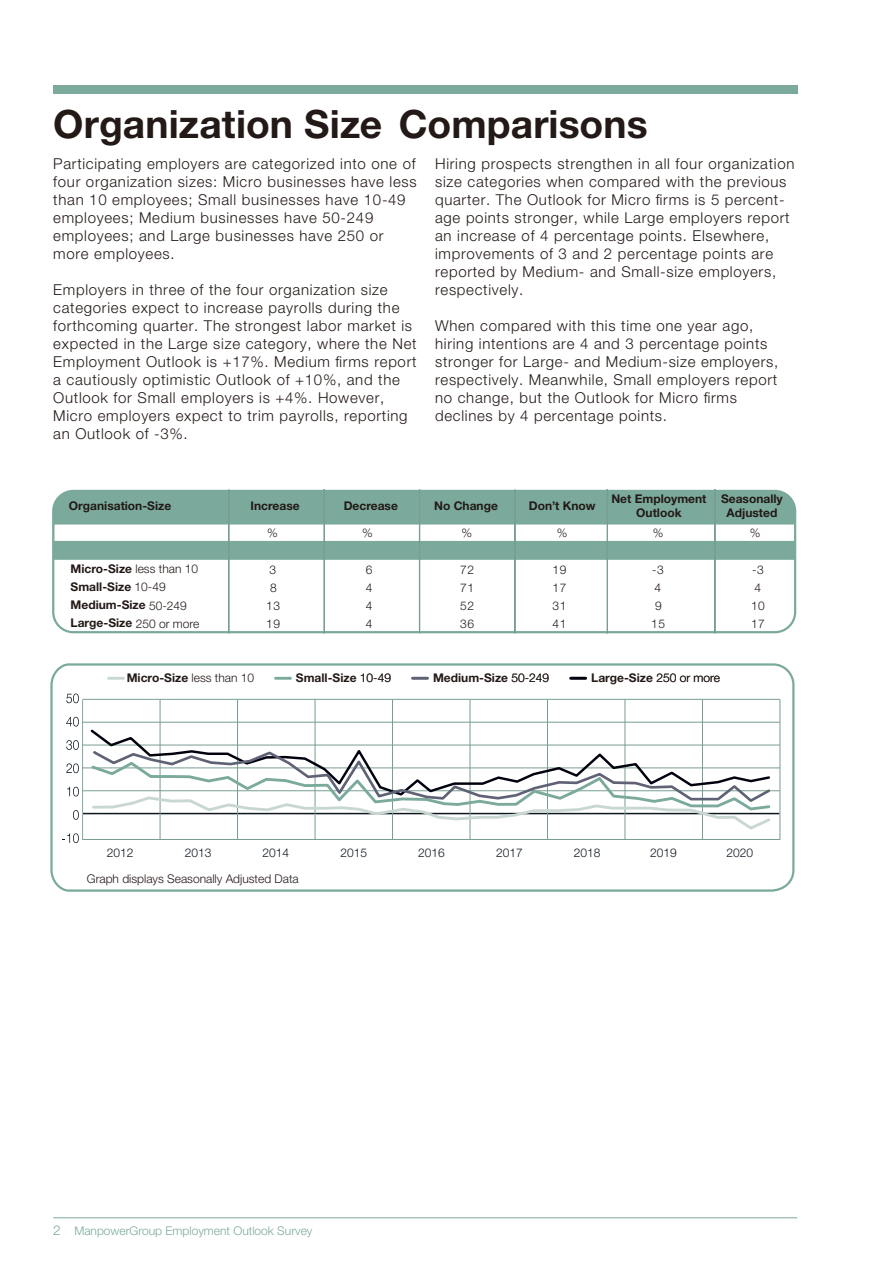
<style>
.page{position:relative;width:893px;height:1263px;background:#fff}
.page>*{position:absolute;margin:0;border:0;box-sizing:border-box;transform-origin:0 0}
.t1{font:700 39px "Helvetica Neue LT Std";color:#231916}
.t2{font:300 15px/18px "Helvetica Neue LT Pro";letter-spacing:.045em;color:#231916}
.t3{font:700 12px/14.4px "Helvetica Neue LT Std";color:#231916;text-align:center}
.t4{font:300 12px "Helvetica Neue LT Std";color:#231916}
.t5{font:300 12px "Helvetica Neue LT Pro";letter-spacing:.045em;color:#231916}
.t6{font:300 12px "Helvetica Neue LT Std";color:#7baa9d}
.t7{font:300 12px "Helvetica Neue LT Std";color:#0d1720}
.s1{font-weight:300}
.s2{font-size:13.5px}
</style>
<div class="page">
<hr style="left:53px;top:1217px;width:744px;height:1px;background:#7baa9d">
<div style="left:53px;top:85px;width:744px;height:8px;background:#7baa9d"></div>
<svg style="left:52px;top:490px;width:744px;height:143px"></svg>
<div style="left:419px;top:490px;width:1px;height:143px;border:1px solid #789d92"></div>
<div style="left:515px;top:490px;width:1px;height:143px;border:1px solid #789d92"></div>
<div style="left:228px;top:490px;width:1px;height:143px;border:1px solid #789d92"></div>
<div style="left:324px;top:489px;width:1px;height:144px;border:1px solid #789d92"></div>
<div style="left:607px;top:489px;width:1px;height:144px;border:1px solid #789d92"></div>
<div style="left:715px;top:489px;width:1px;height:144px;border:1px solid #789d92"></div>
<svg style="left:50px;top:663px;width:744px;height:229px"></svg>
<svg style="left:89px;top:728px;width:683px;height:69px"></svg>
<svg style="left:90px;top:750px;width:683px;height:81px"></svg>
<h1 class="t1" style="left:53px;top:100px;width:596px">Organization Size Comparisons</h1>
<p class="t2" style="left:53px;top:155px;width:365px">Participating employers are categorized into one of four organization sizes: Micro businesses have less than 10 employees; Small businesses have 10-49 employees; Medium businesses have 50-249 employees; and Large businesses have 250 or more employees.</p>
<p class="t2" style="left:53px;top:281px;width:365px">Employers in three of the four organization size categories expect to increase payrolls during the forthcoming quarter. The strongest labor market is expected in the Large size category, where the Net Employment Outlook is +17%. Medium firms report a cautiously optimistic Outlook of +10%, and the Outlook for Small employers is +4%. However, Micro employers expect to trim payrolls, reporting an Outlook of -3%.</p>
<p class="t2" style="left:435px;top:155px;width:361px">Hiring prospects strengthen in all four organization size categories when compared with the previous quarter. The Outlook for Micro firms is 5 percent&shy;age points stronger, while Large employers report an increase of 4 percentage points. Elsewhere, improvements of 3 and 2 percentage points are reported by Medium- and Small-size employers, respectively.</p>
<p class="t2" style="left:435px;top:317px;width:345px">When compared with this time one year ago, hiring intentions are 4 and 3 percentage points stronger for Large- and Medium-size employers, respectively. Meanwhile, Small employers report no change, but the Outlook for Micro firms declines by 4 percentage points.</p>
<p class="t3" style="left:69px;top:498px;width:104px">Organisation-Size</p>
<p class="t3" style="left:251px;top:498px;width:51px">Increase</p>
<p class="t3" style="left:344px;top:498px;width:56px">Decrease</p>
<p class="t3" style="left:434px;top:498px;width:65px">No Change</p>
<p class="t3" style="left:529px;top:498px;width:68px">Don’t Know</p>
<p class="t3" style="left:611px;top:491px;width:97px">Net Employment<br>Outlook</p>
<p class="t3" style="left:721px;top:491px;width:63px">Seasonally<br>Adjusted</p>
<p class="t4" style="left:267px;top:525px;width:12px">%</p>
<p class="t4" style="left:362px;top:525px;width:12px">%</p>
<p class="t4" style="left:462px;top:525px;width:12px">%</p>
<p class="t4" style="left:557px;top:525px;width:12px">%</p>
<p class="t4" style="left:653px;top:525px;width:12px">%</p>
<p class="t4" style="left:750px;top:525px;width:12px">%</p>
<p class="t3" style="left:71px;top:561px;width:129px">Micro-Size <span class="s1">less than 10</span></p>
<p class="t5" style="left:269px;top:562px;width:8px">3</p>
<p class="t5" style="left:366px;top:562px;width:8px">6</p>
<p class="t5" style="left:460px;top:562px;width:15px">72</p>
<p class="t5" style="left:553px;top:562px;width:15px">19</p>
<p class="t5" style="left:652px;top:562px;width:13px">-3</p>
<p class="t5" style="left:752px;top:562px;width:13px">-3</p>
<p class="t3" style="left:71px;top:579px;width:97px">Small-Size <span class="s1">10-49</span></p>
<p class="t5" style="left:270px;top:580px;width:8px">8</p>
<p class="t5" style="left:366px;top:580px;width:8px">4</p>
<p class="t5" style="left:460px;top:580px;width:15px">71</p>
<p class="t5" style="left:553px;top:580px;width:15px">17</p>
<p class="t5" style="left:655px;top:580px;width:8px">4</p>
<p class="t5" style="left:755px;top:580px;width:8px">4</p>
<p class="t3" style="left:71px;top:597px;width:118px">Medium-Size <span class="s1">50-249</span></p>
<p class="t5" style="left:266px;top:598px;width:15px">13</p>
<p class="t5" style="left:366px;top:598px;width:8px">4</p>
<p class="t5" style="left:460px;top:598px;width:15px">52</p>
<p class="t5" style="left:553px;top:598px;width:15px">31</p>
<p class="t5" style="left:655px;top:598px;width:8px">9</p>
<p class="t5" style="left:751px;top:598px;width:15px">10</p>
<p class="t3" style="left:71px;top:615px;width:130px">Large-Size <span class="s1">250 or more</span></p>
<p class="t5" style="left:266px;top:616px;width:15px">19</p>
<p class="t5" style="left:366px;top:616px;width:8px">4</p>
<p class="t5" style="left:460px;top:616px;width:15px">36</p>
<p class="t5" style="left:553px;top:616px;width:15px">41</p>
<p class="t5" style="left:651px;top:616px;width:15px">15</p>
<p class="t5" style="left:751px;top:616px;width:15px">17</p>
<p class="t3" style="left:127px;top:670px;width:129px">Micro-Size <span class="s1">less than 10</span></p>
<p class="t3" style="left:296px;top:670px;width:97px">Small-Size <span class="s1">10-49</span></p>
<p class="t3" style="left:433px;top:670px;width:118px">Medium-Size <span class="s1">50-249</span></p>
<p class="t3" style="left:591px;top:670px;width:130px">Large-Size <span class="s1">250 or more</span></p>
<p class="t7" style="left:107px;top:845px;width:28px">2012</p>
<p class="t7" style="left:185px;top:845px;width:28px">2013</p>
<p class="t7" style="left:263px;top:845px;width:28px">2014</p>
<p class="t7" style="left:340px;top:845px;width:28px">2015</p>
<p class="t7" style="left:418px;top:845px;width:28px">2016</p>
<p class="t7" style="left:496px;top:845px;width:28px">2017</p>
<p class="t7" style="left:574px;top:845px;width:28px">2018</p>
<p class="t7" style="left:650px;top:845px;width:28px">2019</p>
<p class="t7" style="left:727px;top:845px;width:28px">2020</p>
<p class="t4" style="left:87px;top:872px;width:214px">Graph displays Seasonally Adjusted Data</p>
<p class="t6" style="left:53px;top:1223px;width:261px"><span class="s2">2</span> ManpowerGroup Employment Outlook Survey</p>
</div>
